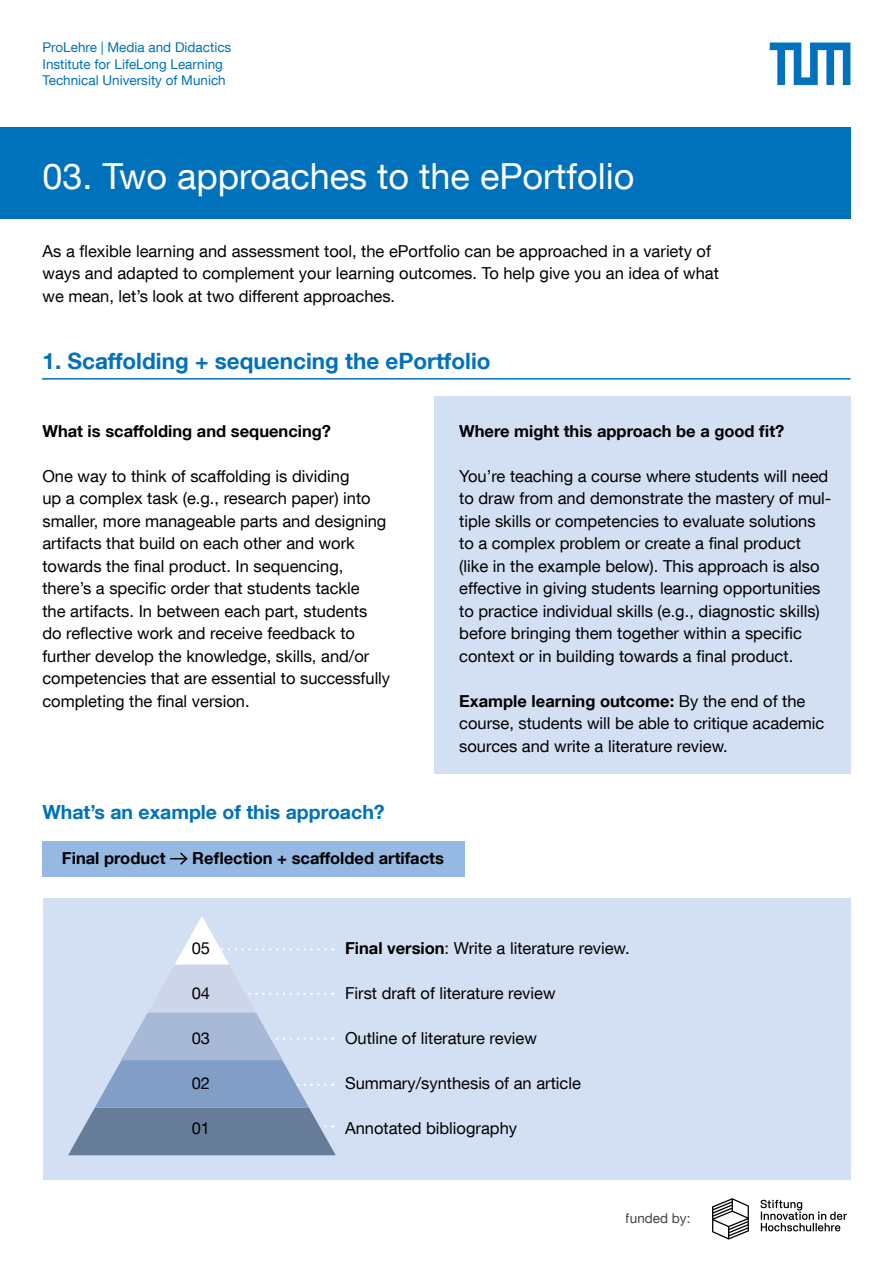
<style>
.page{position:relative;width:893px;height:1263px;background:#fff}
.page>*{position:absolute;margin:0;border:0;box-sizing:border-box;transform-origin:0 0}
.t1{font:36px "TUM Neue Helvetica";color:#fff}
.t2{font:700 22.5px "TUM Neue Helvetica";color:#0071bb}
.t3{font:700 19.5px "TUM Neue Helvetica";color:#0071bb}
.t4{font:16.5px/22.5px "TUM Neue Helvetica";color:#000}
.t5{font:700 16.5px "TUM Neue Helvetica";color:#000}
.t6{font:13.5px/16.4px "TUM Neue Helvetica";color:#0071bb}
.t7{font:13.5px "TUM Neue Helvetica";color:#000}
.s1{font-weight:700}
</style>
<div class="page">
<div style="left:434px;top:397px;width:416px;height:377px;background:#d3dff3"></div>
<div style="left:42px;top:842px;width:423px;height:35px;background:#96b9e3"></div>
<div style="left:0;top:128px;width:850px;height:91px;background:#0071bb"></div>
<svg style="left:170px;top:852px;width:18px;height:13px"></svg>
<hr style="left:42px;top:378px;width:808px;height:2px;background:#0071bb">
<svg style="left:712px;top:1198px;width:135px;height:41px"></svg>
<div style="left:43px;top:898px;width:807px;height:281px;background:#d3dff3"></div>
<svg style="left:68px;top:917px;width:268px;height:238px"></svg>
<svg style="left:770px;top:43px;width:80px;height:42px"></svg>
<p class="t6" style="left:43px;top:39px;width:190px">ProLehre | Media and Didactics<br>Institute for LifeLong Learning<br>Technical University of Munich</p>
<h1 class="t1" style="left:43px;top:154px;width:594px">03. Two approaches to the ePortfolio</h1>
<p class="t4" style="left:43px;top:239px;width:678px">As a flexible learning and assessment tool, the ePortfolio can be approached in a variety of ways and adapted to complement your learning outcomes. To help give you an idea of what we mean, let’s look at two different approaches.</p>
<h2 class="t2" style="left:43px;top:347px;width:450px">1. Scaffolding + sequencing the ePortfolio</h2>
<h3 class="t5" style="left:42px;top:420px;width:290px">What is scaffolding and sequencing?</h3>
<p class="t4" style="left:42px;top:464px;width:349px">One way to think of scaffolding is dividing<br>up a complex task (e.g., research paper) into smaller, more manageable parts and designing artifacts that build on each other and work towards the final product. In sequencing, there’s a specific order that students tackle<br>the artifacts. In between each part, students do reflective work and receive feedback to further develop the knowledge, skills, and/or competencies that are essential to successfully completing the final version.</p>
<h3 class="t5" style="left:459px;top:420px;width:327px">Where might this approach be a good fit?</h3>
<p class="t4" style="left:459px;top:464px;width:374px">You’re teaching a course where students will need to draw from and demonstrate the mastery of mul&shy;tiple skills or competencies to evaluate solutions to a complex problem or create a final product (like in the example below). This approach is also effective in giving students learning opportunities to practice individual skills (e.g., diagnostic skills) before bringing them together within a specific context or in building towards a final product.</p>
<p class="t4" style="left:459px;top:689px;width:367px"><span class="s1">Example learning outcome:</span> By the end of the course, students will be able to critique academic sources and write a literature review.</p>
<h3 class="t3" style="left:42px;top:800px;width:344px">What’s an example of this approach?</h3>
<p class="t5" style="left:62px;top:848px;width:105px">Final product</p>
<p class="t5" style="left:192px;top:848px;width:253px">Reflection + scaffolded artifacts</p>
<p class="t4" style="left:192px;top:936px;width:20px">05</p>
<p class="t4" style="left:192px;top:981px;width:20px">04</p>
<p class="t4" style="left:192px;top:1026px;width:20px">03</p>
<p class="t4" style="left:192px;top:1071px;width:20px">02</p>
<p class="t4" style="left:192px;top:1116px;width:20px">01</p>
<p class="t4" style="left:345px;top:936px;width:286px"><span class="s1">Final version</span>: Write a literature review.</p>
<p class="t4" style="left:345px;top:981px;width:212px">First draft of literature review</p>
<p class="t4" style="left:345px;top:1026px;width:193px">Outline of literature review</p>
<p class="t4" style="left:345px;top:1071px;width:237px">Summary/synthesis of an article</p>
<p class="t4" style="left:345px;top:1116px;width:174px">Annotated bibliography</p>
<p class="t7" style="left:626px;top:1210px;width:66px">funded by:</p>
</div>
